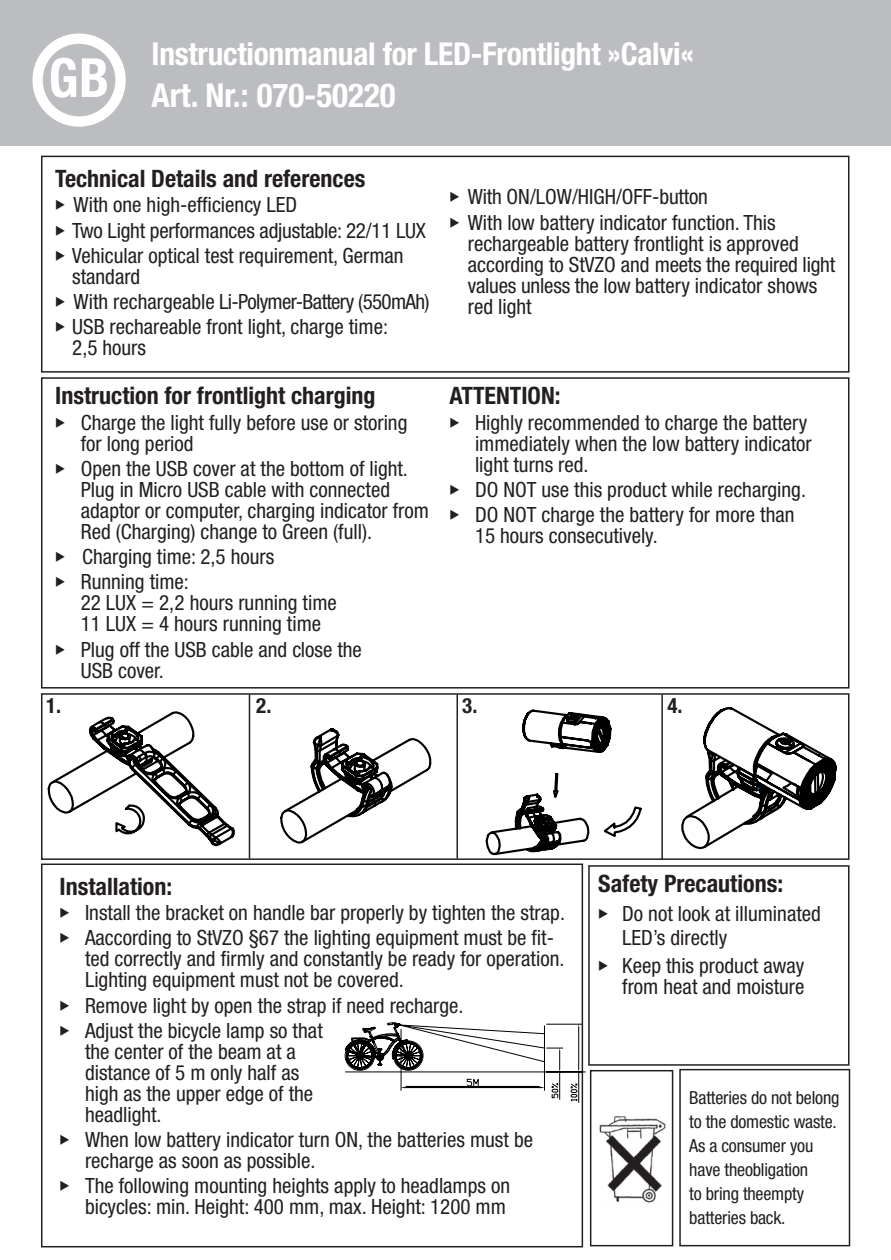
<style>
.page{position:relative;width:891px;height:1260px;background:#fff}
.page>*{position:absolute;margin:0;border:0;box-sizing:border-box;transform-origin:0 0}
.t1{font:700 condensed 54px "Helvetica Neue LT Std";color:#fff}
.t2{font:700 condensed 33px "Helvetica Neue LT Std";color:#fff}
.t3{font:700 condensed 31.5px "Helvetica Neue LT Std";letter-spacing:-.01em;color:#fff}
.t4{font:700 condensed 24px "Helvetica Neue LT Std";color:#231f20}
.t5{font:condensed 21px/21px "Helvetica Neue LT Std";color:#231f20}
.t6{font:condensed 21px "Helvetica Neue LT Std";letter-spacing:-.025em;color:#231f20}
.t7{font:700 condensed 21px "Helvetica Neue LT Std";color:#231f20}
.t8{font:condensed 18px/24px "Helvetica Neue LT Std";letter-spacing:-.01em;color:#231f20}
</style>
<div class="page">
<div style="left:0;top:0;width:890px;height:146px;background:#bcbdc0"></div>
<div style="left:41px;top:377px;width:808px;height:312px;border:2px solid #231f20"></div>
<div style="left:32px;top:34px;width:94px;height:93px;border:10px solid #fff;border-radius:50%"></div>
<div style="left:41px;top:156px;width:808px;height:217px;border:2px solid #231f20"></div>
<div style="left:588px;top:865px;width:261px;height:201px;border:2px solid #231f20"></div>
<div style="left:41px;top:863px;width:542px;height:384px;border:2px solid #231f20"></div>
<div style="left:679px;top:1069px;width:171px;height:177px;border:2px solid #231f20"></div>
<img style="left:599px;top:1115px;width:67px;height:88px">
<div style="left:589px;top:1070px;width:84px;height:176px;border:2px solid #231f20"></div>
<svg style="left:344px;top:1017px;width:242px;height:86px"></svg>
<div style="left:41px;top:693px;width:808px;height:167px;border:2px solid #231f20"></div>
<svg style="left:47px;top:711px;width:188px;height:136px"></svg>
<svg style="left:280px;top:728px;width:118px;height:116px"></svg>
<svg style="left:398px;top:686px;width:245px;height:182px"></svg>
<svg style="left:484px;top:708px;width:134px;height:178px"></svg>
<svg style="left:680px;top:707px;width:158px;height:161px"></svg>
<hr style="left:249px;top:694px;width:1px;height:165px;background:#231f20">
<hr style="left:456px;top:694px;width:2px;height:165px;background:#231f20">
<hr style="left:661px;top:694px;width:1px;height:165px;background:#231f20">
<h1 class="t1" style="left:48px;top:45px;width:62px">GB</h1>
<h3 class="t3" style="left:151px;top:34px;width:543px">Instructionmanual for LED-Frontlight »Calvi«</h3>
<h2 class="t2" style="left:151px;top:75px;width:245px">Art. Nr.: 070-50220</h2>
<p class="t4" style="left:55px;top:164px;width:311px">Technical Details and references</p>
<p class="t5" style="left:55px;top:194px;width:243px">◆ With one high-efficiency LED</p>
<p class="t5" style="left:55px;top:219px;width:372px">◆ Two Light performances adjustable: 22/11 LUX</p>
<p class="t5" style="left:72px;top:245px;width:333px;text-indent:-17px">◆ Vehicular optical test requirement, German standard</p>
<p class="t6" style="left:55px;top:289px;width:376px">◆ With rechargeable Li-Polymer-Battery (550mAh)</p>
<p class="t5" style="left:72px;top:316px;width:317px;text-indent:-17px">◆ USB rechareable front light, charge time:<br>2,5 hours</p>
<p class="t4" style="left:55px;top:381px;width:322px">Instruction for frontlight charging</p>
<p class="t5" style="left:81px;top:412px;width:328px;text-indent:-26px">◆ Charge the light fully before use or storing for long period</p>
<p class="t5" style="left:81px;top:458px;width:349px;text-indent:-26px">◆ Open the USB cover at the bottom of light.<br>Plug in Micro USB cable with connected adaptor or computer, charging indicator from Red (Charging) change to Green (full).</p>
<p class="t5" style="left:55px;top:546px;width:220px">◆ Charging time: 2,5 hours</p>
<p class="t5" style="left:81px;top:571px;width:257px;text-indent:-26px">◆ Running time:<br>22 LUX = 2, 2 hours running time<br>11 LUX = 4 hours running time</p>
<p class="t5" style="left:81px;top:639px;width:282px;text-indent:-26px">◆ Plug off the USB cable and close the<br>USB cover.</p>
<p class="t5" style="left:449px;top:186px;width:260px">◆ With ON/LOW/HIGH/OFF-button</p>
<p class="t5" style="left:467px;top:212px;width:369px;text-indent:-18px">◆ With low battery indicator function. This rechargeable battery frontlight is approved according to StVZO and meets the required light values unless the low battery indicator shows red light</p>
<p class="t4" style="left:449px;top:381px;width:112px">ATTENTION:</p>
<p class="t5" style="left:475px;top:412px;width:338px;text-indent:-26px">◆ Highly recommended to charge the battery immediately when the low battery indicator light turns red.</p>
<p class="t5" style="left:449px;top:479px;width:358px">◆ DO NOT use this product while recharging.</p>
<p class="t5" style="left:475px;top:504px;width:321px;text-indent:-26px">◆ DO NOT charge the battery for more than<br>15 hours consecutively.</p>
<p class="t7" style="left:46px;top:693px;width:17px">1.</p>
<p class="t7" style="left:256px;top:693px;width:17px">2.</p>
<p class="t7" style="left:462px;top:693px;width:17px">3.</p>
<p class="t7" style="left:667px;top:693px;width:17px">4.</p>
<p class="t4" style="left:59px;top:872px;width:114px">Installation:</p>
<p class="t5" style="left:59px;top:902px;width:507px">◆ Install the bracket on handle bar properly by tighten the strap.</p>
<p class="t5" style="left:85px;top:927px;width:481px;text-indent:-26px">◆ Aaccording to StVZO §67 the lighting equipment must be fit&shy;ted correctly and firmly and constantly be ready for operation.<br>Lighting equipment must not be covered.</p>
<p class="t5" style="left:59px;top:995px;width:405px">◆ Remove light by open the strap if need recharge.</p>
<p class="t5" style="left:85px;top:1020px;width:239px;text-indent:-26px">◆ Adjust the bicycle lamp so that the center of the beam at a distance of 5 m only half as high as the upper edge of the headlight.</p>
<p class="t5" style="left:85px;top:1129px;width:449px;text-indent:-26px">◆ When low battery indicator turn ON, the batteries must be recharge as soon as possible.</p>
<p class="t5" style="left:59px;top:1175px;width:452px;text-align:right">◆ The following mounting heights apply to headlamps on bicycles: min. Height: 400 mm, max. Height: 1200 mm</p>
<p class="t4" style="left:598px;top:869px;width:186px">Safety Precautions:</p>
<p class="t5" style="left:622px;top:901px;width:200px;line-height:24px;text-indent:-24px">◆ Do not look at illuminated<br>LED’s directly</p>
<p class="t5" style="left:598px;top:955px;width:208px;text-align:right">◆ Keep this product away from heat and moisture</p>
<p class="t8" style="left:689px;top:1086px;width:152px">Batteries do not belong to the domestic waste.<br>As a consumer you have theobligation<br>to bring theempty batteries back.</p>
</div>
